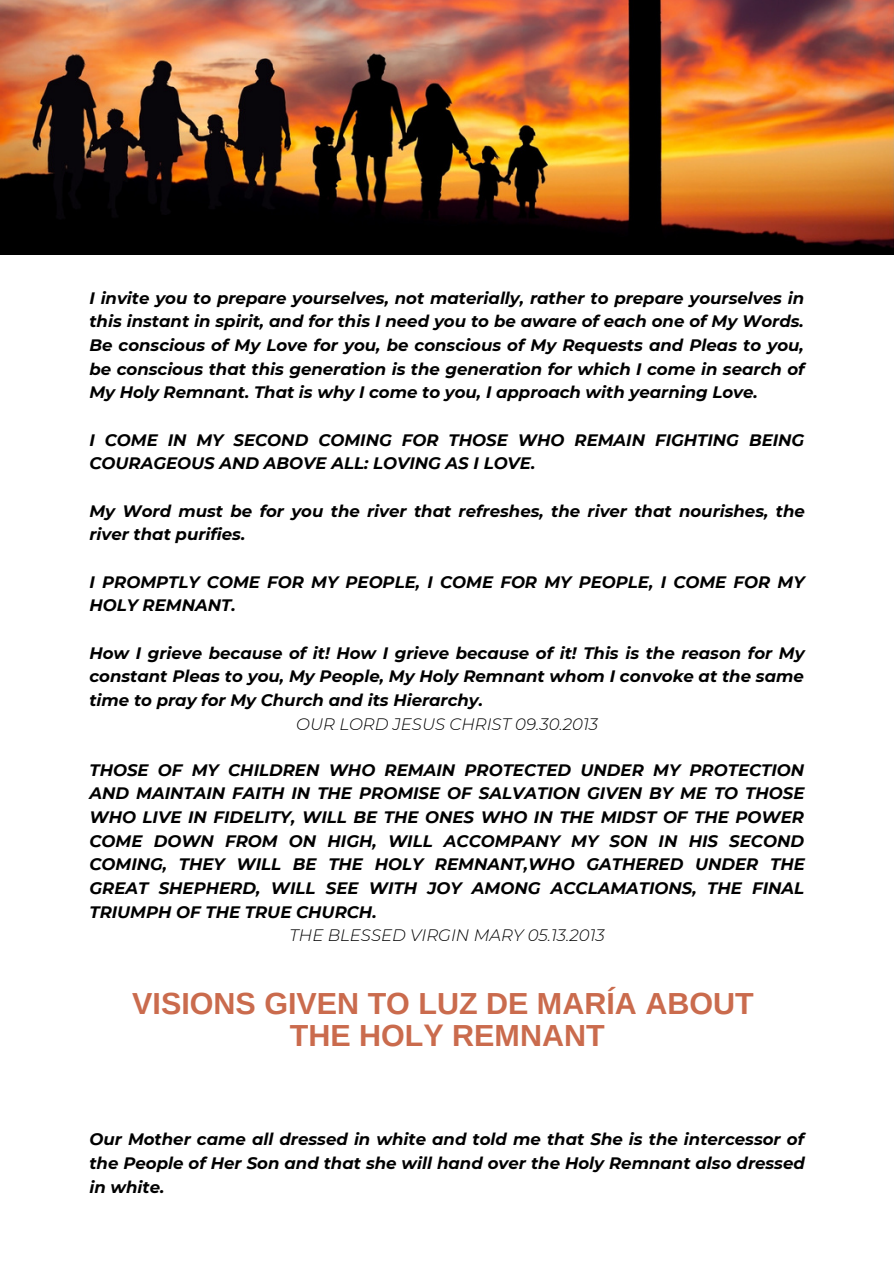
<style>
.page{position:relative;width:894px;height:1264px;background:#fff}
.page>*{position:absolute;margin:0;border:0;box-sizing:border-box;transform-origin:0 0}
.t1{font:700 30.45px/31.5px "Arimo";color:#ca6b4d;text-align:center}
.t2{font:italic 700 16.5px/23.7px "Montserrat";color:#000;text-align:justify}
.t3{font:italic 300 16.5px "Montserrat";color:#000}
</style>
<div class="page">
<img style="left:0;top:0;width:893px;height:254px">
<p class="t2" style="left:89px;top:286px;width:716px">I invite you to prepare yourselves, not materially, rather to prepare yourselves in this instant in spirit, and for this I need you to be aware of each one of My Words.<br>Be conscious of My Love for you, be conscious of My Requests and Pleas to you, be conscious that this generation is the generation for which I come in search of My Holy Remnant. That is why I come to you, I approach with yearning Love.</p>
<p class="t2" style="left:89px;top:428px;width:716px">I COME IN MY SECOND COMING FOR THOSE WHO REMAIN FIGHTING BEING<br>COURAGEOUS AND ABOVE ALL: LOVING AS I LOVE.</p>
<p class="t2" style="left:89px;top:499px;width:716px">My Word must be for you the river that refreshes, the river that nourishes, the river that purifies.</p>
<p class="t2" style="left:89px;top:570px;width:716px">I PROMPTLY COME FOR MY PEOPLE, I COME FOR MY PEOPLE, I COME FOR MY<br>HOLY REMNANT.</p>
<p class="t2" style="left:89px;top:641px;width:716px">How I grieve because of it! How I grieve because of it! This is the reason for My constant Pleas to you, My People, My Holy Remnant whom I convoke at the same time to pray for My Church and its Hierarchy.</p>
<p class="t3" style="left:296px;top:713px;width:303px">OUR LORD JESUS CHRIST 09.30.2013</p>
<p class="t2" style="left:89px;top:758px;width:716px">THOSE OF MY CHILDREN WHO REMAIN PROTECTED UNDER MY PROTECTION AND MAINTAIN FAITH IN THE PROMISE OF SALVATION GIVEN BY ME TO THOSE WHO LIVE IN FIDELITY, WILL BE THE ONES WHO IN THE MIDST OF THE POWER COME DOWN FROM ON HIGH, WILL ACCOMPANY MY SON IN HIS SECOND COMING, THEY WILL BE THE HOLY REMNANT,WHO GATHERED UNDER THE GREAT SHEPHERD, WILL SEE WITH JOY AMONG ACCLAMATIONS, THE FINAL TRIUMPH OF THE TRUE CHURCH.</p>
<p class="t3" style="left:289px;top:925px;width:316px">THE BLESSED VIRGIN MARY 05.13.2013</p>
<h1 class="t1" style="left:132px;top:987px;width:622px">VISIONS GIVEN TO LUZ DE MARÍA ABOUT<br>THE HOLY REMNANT</h1>
<p class="t2" style="left:89px;top:1127px;width:716px">Our Mother came all dressed in white and told me that She is the intercessor of the People of Her Son and that she will hand over the Holy Remnant also dressed in white.</p>
</div>
